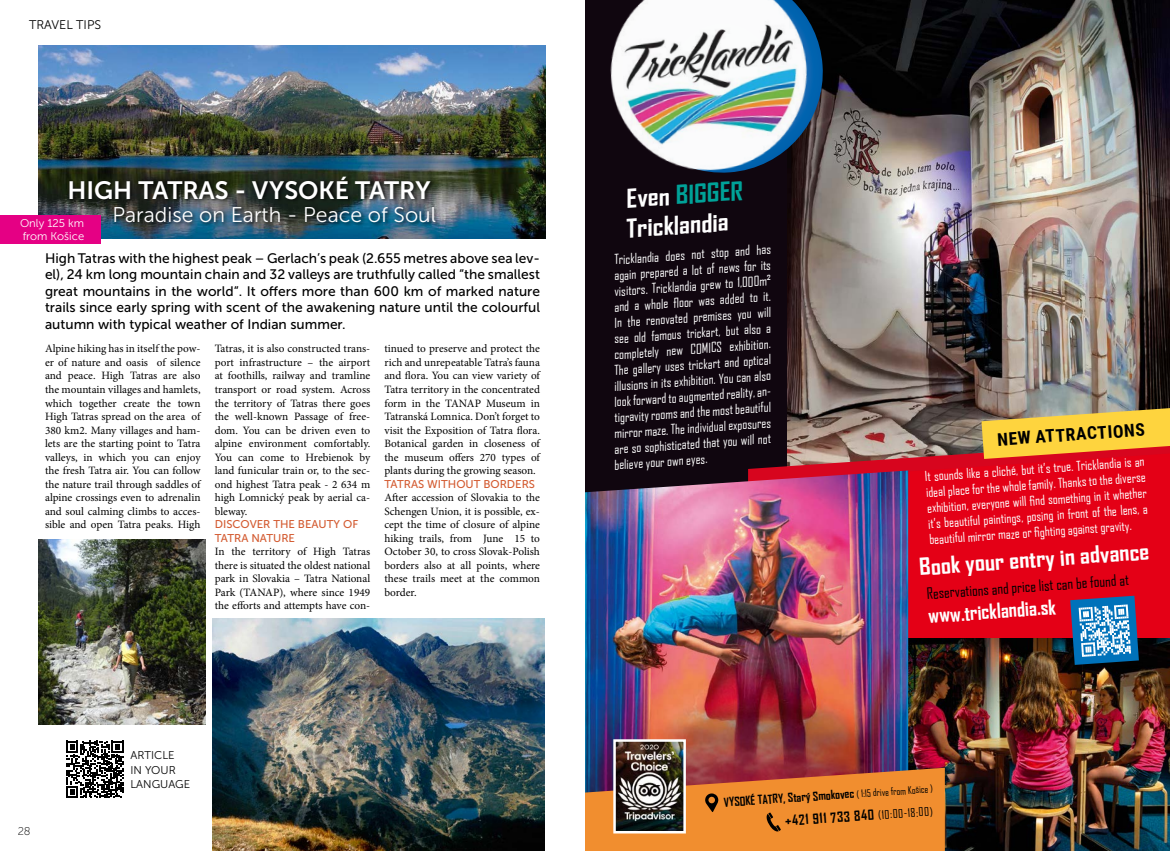
<style>
.page{position:relative;width:1170px;height:851px;background:#fff}
.page>*{position:absolute;margin:0;border:0;box-sizing:border-box;transform-origin:0 0}
.t1{font:25px "Museo Sans 700";color:#fff}
.t2{font:700 24.88px/29.9px "Agency FB";color:#fff;scale:1.1 1}
.t3{font:700 22.5px "Agency FB";color:#fff;scale:1.1 1}
.t4{font:21.25px "Museo Sans 300";color:#fff}
.t5{font:700 20px "Agency FB";color:#fff}
.t6{font:700 17.5px "Roboto Condensed";color:#000}
.t7{font:15px "Agency FB";color:#000}
.t8{font:13.75px/16.5px "Museo Sans 500";color:#000;text-align:justify}
.t9{font:700 13.38px "Agency FB";color:#000}
.t10{font:13.12px/15.8px "Agency FB";color:#fff;text-align:justify}
.t11{font:12.5px "Museo Sans 300";color:#000}
.t12{font:700 12px "Agency FB";color:#000}
.t13{font:11.25px/13.5px "Minion Pro";color:#000;text-align:justify}
.t14{font:11.25px/13.5px "Museo Sans 500";color:#d35a30}
.t15{font:11.25px/14.4px "Museo Sans 300";color:#000}
.t16{font:11.25px/12.5px "Museo Sans 300";color:#fff}
.t17{font:11.25px "Museo Sans 100";color:#000}
.s1{color:#00a298}
.s2{font-weight:400;font-size:10px}
.s3{font-weight:400;font-size:11.5px}
</style>
<div class="page">
<div style="left:585px;top:0;width:323px;height:638px;background:#10060f"></div>
<img style="left:787px;top:0;width:382px;height:440px">
<svg style="left:748px;top:440px;width:233px;height:30px"></svg>
<svg style="left:790px;top:453px;width:379px;height:185px;background:#e10419"></svg>
<img style="left:908px;top:638px;width:261px;height:212px">
<img style="left:585px;top:470px;width:323px;height:297px">
<svg style="left:813px;top:0;width:13px;height:176px"></svg>
<img style="left:610px;top:0;width:203px;height:177px">
<svg style="left:1070px;top:595px;width:68px;height:69px;background:#5389b8"></svg>
<img style="left:616px;top:742px;width:66px;height:25px">
<div style="left:613px;top:739px;width:72px;height:94px;border:2px solid #fff"></div>
<svg style="left:981px;top:408px;width:188px;height:51px;background:#e9ae42"></svg>
<svg style="left:585px;top:767px;width:359px;height:84px;background:#cc7c39"></svg>
<img style="left:212px;top:618px;width:333px;height:232px">
<img style="left:39px;top:45px;width:507px;height:194px">
<div style="left:112px;top:205px;width:328px;height:22px;background:#000;opacity:.75"></div>
<div style="left:68px;top:174px;width:367px;height:29px;background:#000;opacity:.75"></div>
<div style="left:0;top:216px;width:101px;height:28px;background:#e50084"></div>
<img style="left:39px;top:540px;width:166px;height:184px">
<svg style="left:66px;top:740px;width:57px;height:58px"></svg>
<p class="t11" style="left:29px;top:18px;width:74px">TRAVEL TIPS</p>
<h1 class="t1" style="left:67px;top:176px;width:364px">HIGH TATRAS - VYSOKÉ TATRY</h1>
<p class="t16" style="left:20px;top:217px;width:66px">Only 125 km from Košice</p>
<h3 class="t4" style="left:112px;top:203px;width:325px">Paradise on Earth - Peace of Soul</h3>
<p class="t8" style="left:45px;top:249px;width:496px">High Tatras with the highest peak – Gerlach’s peak (2.655 metres above sea lev&shy;el), 24 km long mountain chain and 32 valleys are truthfully called “the smallest great mountains in the world“. It offers more than 600 km of marked nature trails since early spring with scent of the awakening nature until the colourful autumn with typical weather of Indian summer.</p>
<p class="t13" style="left:45px;top:342px;width:157px">Alpine hiking has in itself the pow&shy;er of nature and oasis of silence and peace. High Tatras are also the mountain villages and hamlets, which together create the town High Tatras spread on the area of 380 km2. Many villages and ham&shy;lets are the starting point to Tatra valleys, in which you can enjoy the fresh Tatra air. You can follow the nature trail through saddles of alpine crossings even to adrenalin and soul calming climbs to acces&shy;sible and open Tatra peaks. High</p>
<p class="t13" style="left:215px;top:342px;width:157px">Tatras, it is also constructed trans&shy;port infrastructure – the airport at foothills, railway and tramline transport or road system. Across the territory of Tatras there goes the well-known Passage of free&shy;dom. You can be driven even to alpine environment comfortably.<br>You can come to Hrebienok by land funicular train or, to the sec&shy;ond highest Tatra peak - 2 634 m high Lomnický peak by aerial ca&shy;bleway.</p>
<p class="t14" style="left:215px;top:517px;width:145px">DISCOVER THE BEAUTY OF<br>TATRA NATURE</p>
<p class="t13" style="left:215px;top:544px;width:157px">In the territory of High Tatras there is situated the oldest national park in Slovakia – Tatra National Park (TANAP), where since 1949 the efforts and attempts have con-</p>
<p class="t13" style="left:384px;top:342px;width:157px">tinued to preserve and protect the rich and unrepeatable Tatra’s fauna and flora. You can view variety of Tatra territory in the concentrated form in the TANAP Museum in Tatranská Lomnica. Don’t forget to visit the Exposition of Tatra flora.<br>Botanical garden in closeness of the museum offers 270 types of plants during the growing season.</p>
<p class="t14" style="left:384px;top:477px;width:152px">TATRAS WITHOUT BORDERS</p>
<p class="t13" style="left:384px;top:490px;width:157px">After accession of Slovakia to the Schengen Union, it is possible, ex&shy;cept the time of closure of alpine hiking trails, from June 15 to October 30, to cross Slovak-Polish borders also at all points, where these trails meet at the common border.</p>
<p class="t17" style="left:18px;top:824px;width:15px">28</p>
<p class="t15" style="left:130px;top:748px;width:61px">ARTICLE<br>IN YOUR<br>LANGUAGE</p>
<h2 class="t2" style="left:622px;top:183px;width:110px;rotate:-4deg">Even <span class="s1">BIGGER<br></span>Tricklandia</h2>
<p class="t10" style="left:613px;top:251px;width:158px;rotate:-4deg">Tricklandia does not stop and has</p>
<p class="t10" style="left:613px;top:267px;width:158px;rotate:-4deg">again prepared a lot of news for its</p>
<p class="t10" style="left:613px;top:283px;width:158px;rotate:-4deg">visitors. Tricklandia grew to 1,000m²</p>
<p class="t10" style="left:613px;top:299px;width:158px;rotate:-4deg">and a whole fl oor was added to it.</p>
<p class="t10" style="left:613px;top:314px;width:158px;rotate:-4deg">In the renovated premises you will</p>
<p class="t10" style="left:613px;top:330px;width:158px;rotate:-4deg">see old famous trickart, but also a</p>
<p class="t10" style="left:613px;top:346px;width:158px;rotate:-4deg">completely new COMICS exhibition.</p>
<p class="t10" style="left:613px;top:362px;width:158px;rotate:-4deg">The gallery uses trickart and optical</p>
<p class="t10" style="left:613px;top:378px;width:158px;rotate:-4deg">illusions in its exhibition. You can also</p>
<p class="t10" style="left:613px;top:393px;width:161px;rotate:-4deg">look forward to augmented reality, an-</p>
<p class="t10" style="left:613px;top:409px;width:158px;rotate:-4deg">tigravity rooms and the most beautiful</p>
<p class="t10" style="left:613px;top:425px;width:158px;rotate:-4deg">mirror maze. The individual exposures</p>
<p class="t10" style="left:613px;top:441px;width:158px;rotate:-4deg">are so sophisticated that you will not</p>
<p class="t10" style="left:613px;top:457px;width:95px;rotate:-4deg">believe your own eyes.</p>
<h3 class="t6" style="left:996px;top:427px;width:149px;rotate:-4deg">NEW ATTRACTIONS</h3>
<p class="t10" style="left:924px;top:468px;width:222px;rotate:-4deg">It sounds like a cliché, but it’s true. Tricklandia is an ideal place for the whole family. Thanks to the diverse exhibition, everyone will fi nd something in it whether it’s beautiful paintings, posing in front of the lens, a beautiful mirror maze or fi ghting against gravity.</p>
<h3 class="t3" style="left:918px;top:553px;width:211px;rotate:-4deg">Book your entry in advance</h3>
<h3 class="t7" style="left:926px;top:584px;width:204px;rotate:-4deg">Reservations and price list can be found at</h3>
<h3 class="t5" style="left:927px;top:603px;width:129px;rotate:-4deg">www.tricklandia.sk</h3>
<p class="t12" style="left:723px;top:794px;width:211px;rotate:-4deg">VYSOKÉ TATRY, Starý Smokovec <span class="s2">( 1:15 drive from Košice )</span></p>
<p class="t9" style="left:784px;top:812px;width:149px;rotate:-4deg">+421 911 733 840 <span class="s3">(10:00-18:00)</span></p>
</div>
